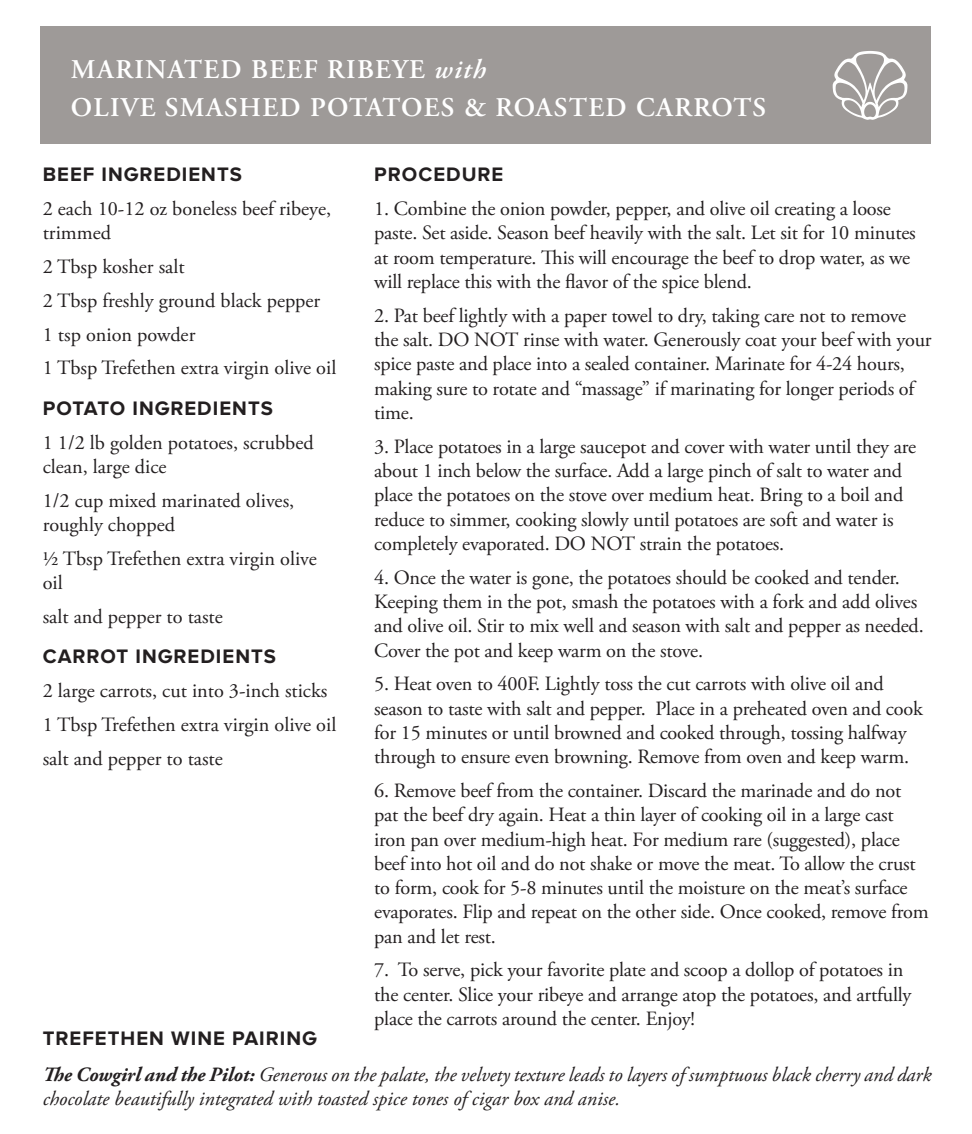
<style>
.page{position:relative;width:972px;height:1134px;background:#fff}
.page>*{position:absolute;margin:0;border:0;box-sizing:border-box;transform-origin:0 0}
.t1{font:600 27px/38.2px "Adobe Garamond Pro";letter-spacing:.05em;color:#fff}
.t2{font:20.25px/24.3px "Adobe Garamond Pro";letter-spacing:-.01em;color:#231f20}
.t3{font:italic 20.25px/24.3px "Adobe Garamond Pro";color:#231f20}
.t4{font:700 20.25px "Proxima Nova A";letter-spacing:.05em;color:#231f20}
.s1{font-style:italic}
.s2{font-weight:700}
</style>
<div class="page">
<div style="left:40px;top:27px;width:892px;height:117px;background:#9e9a98"></div>
<svg style="left:833px;top:51px;width:74px;height:69px"></svg>
<p class="t1" style="left:71px;top:51px;width:697px">MARINATED BEEF RIBEYE <span class="s1">with<br></span>OLIVE SMASHED POTATOES &amp; ROASTED CARROTS</p>
<p class="t4" style="left:43px;top:163px;width:201px">BEEF INGREDIENTS</p>
<p class="t2" style="left:43px;top:197px;width:290px">2 each 10-12 oz boneless beef ribeye, trimmed</p>
<p class="t2" style="left:43px;top:255px;width:143px">2 Tbsp kosher salt</p>
<p class="t2" style="left:43px;top:289px;width:279px">2 Tbsp freshly ground black pepper</p>
<p class="t2" style="left:43px;top:323px;width:154px">1 tsp onion powder</p>
<p class="t2" style="left:43px;top:357px;width:295px">1 Tbsp Trefethen extra virgin olive oil</p>
<p class="t4" style="left:43px;top:397px;width:232px">POTATO INGREDIENTS</p>
<p class="t2" style="left:43px;top:431px;width:272px">1 1/2 lb golden potatoes, scrubbed clean, large dice</p>
<p class="t2" style="left:43px;top:489px;width:253px">1/2 cup mixed marinated olives, roughly chopped</p>
<p class="t2" style="left:43px;top:547px;width:276px">½ Tbsp Trefethen extra virgin olive oil</p>
<p class="t2" style="left:43px;top:605px;width:182px">salt and pepper to taste</p>
<p class="t4" style="left:43px;top:645px;width:235px">CARROT INGREDIENTS</p>
<p class="t2" style="left:43px;top:679px;width:286px">2 large carrots, cut into 3-inch sticks</p>
<p class="t2" style="left:43px;top:713px;width:295px">1 Tbsp Trefethen extra virgin olive oil</p>
<p class="t2" style="left:43px;top:747px;width:182px">salt and pepper to taste</p>
<p class="t4" style="left:374px;top:163px;width:131px">PROCEDURE</p>
<p class="t2" style="left:374px;top:197px;width:543px">1. Combine the onion powder, pepper, and olive oil creating a loose paste. Set aside. Season beef heavily with the salt. Let sit for 10 minutes at room temperature. This will encourage the beef to drop water, as we will replace this with the flavor of the spice blend.</p>
<p class="t2" style="left:374px;top:304px;width:559px">2. Pat beef lightly with a paper towel to dry, taking care not to remove the salt. DO NOT rinse with water. Generously coat your beef with your spice paste and place into a sealed container. Marinate for 4-24 hours, making sure to rotate and “massage” if marinating for longer periods of time.</p>
<p class="t2" style="left:374px;top:435px;width:543px">3. Place potatoes in a large saucepot and cover with water until they are about 1 inch below the surface. Add a large pinch of salt to water and place the potatoes on the stove over medium heat. Bring to a boil and reduce to simmer, cooking slowly until potatoes are soft and water is completely evaporated. DO NOT strain the potatoes.</p>
<p class="t2" style="left:374px;top:566px;width:551px">4. Once the water is gone, the potatoes should be cooked and tender.<br>Keeping them in the pot, smash the potatoes with a fork and add olives and olive oil. Stir to mix well and season with salt and pepper as needed.<br>Cover the pot and keep warm on the stove.</p>
<p class="t2" style="left:374px;top:672px;width:550px">5. Heat oven to 400F. Lightly toss the cut carrots with olive oil and season to taste with salt and pepper. Place in a preheated oven and cook for 15 minutes or until browned and cooked through, tossing halfway through to ensure even browning. Remove from oven and keep warm.</p>
<p class="t2" style="left:374px;top:779px;width:556px">6. Remove beef from the container. Discard the marinade and do not pat the beef dry again. Heat a thin layer of cooking oil in a large cast iron pan over medium-high heat. For medium rare (suggested), place beef into hot oil and do not shake or move the meat. To allow the crust to form, cook for 5-8 minutes until the moisture on the meat’s surface evaporates. Flip and repeat on the other side. Once cooked, remove from pan and let rest.</p>
<p class="t2" style="left:374px;top:959px;width:539px">7. To serve, pick your favorite plate and scoop a dollop of potatoes in the center. Slice your ribeye and arrange atop the potatoes, and artfully place the carrots around the center. Enjoy!</p>
<p class="t4" style="left:43px;top:1026px;width:275px">TREFETHEN WINE PAIRING</p>
<p class="t3" style="left:43px;top:1063px;width:890px"><span class="s2">The Cowgirl and the Pilot:</span> Generous on the palate, the velvety texture leads to layers of sumptuous black cherry and dark chocolate beautifully integrated with toasted spice tones of cigar box and anise.</p>
</div>
